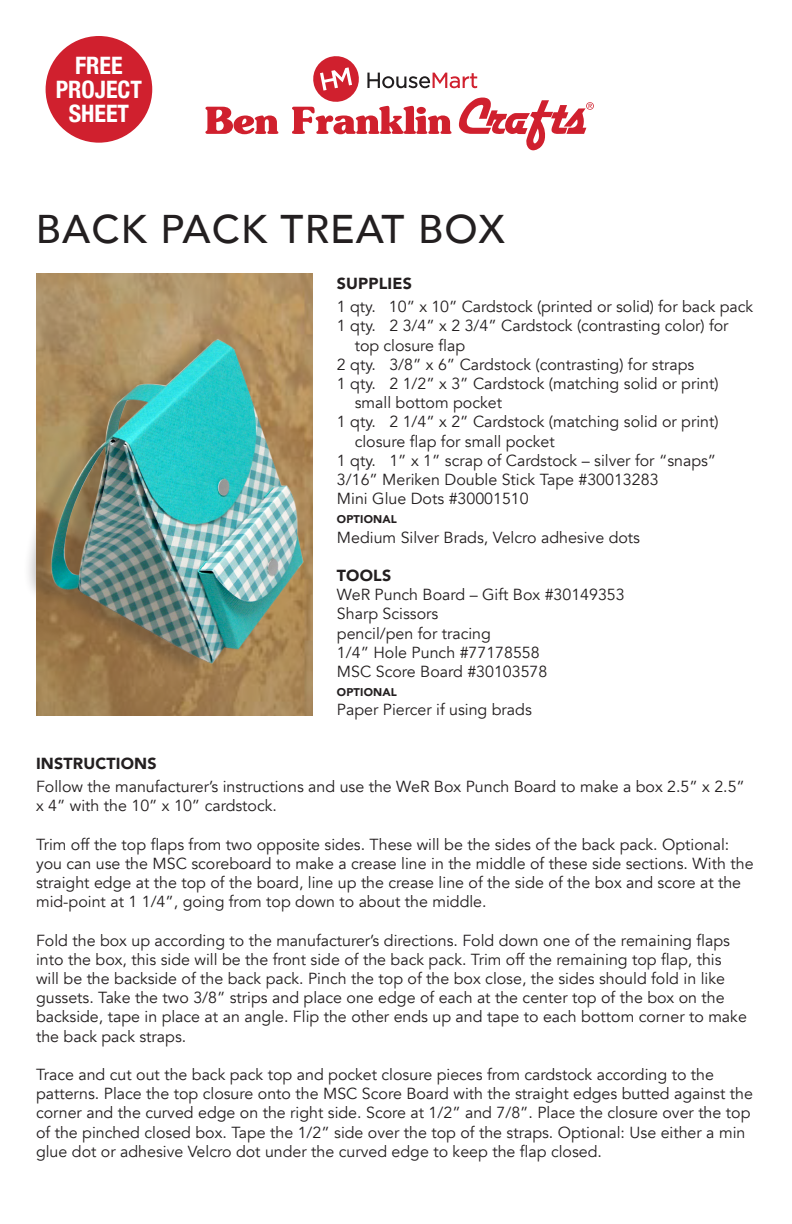
<style>
.page{position:relative;width:792px;height:1224px;background:#fff}
.page>*{position:absolute;margin:0;border:0;box-sizing:border-box;transform-origin:0 0}
.PRJT{font:500 40px "Avenir";letter-spacing:.03em;color:#231f20}
.t1{font:700 condensed 24px/24px "Helvetica Neue";color:#fff;text-align:center}
.body{font:16px/19.2px "Avenir";color:#231f20}
.body-2{font:900 16px "Avenir";letter-spacing:.01em;color:#231f20}
.body-3{font:900 11.2px "Avenir";letter-spacing:.015em;color:#231f20}
</style>
<div class="page">
<img style="left:36px;top:273px;width:276px;height:442px">
<div style="left:23px;top:336px;width:270px;height:342px;background:#231f20;opacity:.25"></div>
<img style="left:44px;top:333px;width:269px;height:338px">
<div style="left:46px;top:36px;width:106px;height:107px;background:#d0202e;border-radius:50%"></div>
<svg style="left:292px;top:56px;width:302px;height:95px"></svg>
<svg style="left:205px;top:107px;width:73px;height:27px"></svg>
<h2 class="t1" style="left:56px;top:53px;width:88px">FREE<br>PROJECT<br>SHEET</h2>
<p class="PRJT" style="left:36px;top:195px;width:471px">BACK PACK TREAT BOX</p>
<p class="body-2" style="left:337px;top:270px;width:76px">SUPPLIES</p>
<p class="body" style="left:337px;top:297px;width:418px">1 qty. 10” x 10” Cardstock (printed or solid) for back pack</p>
<p class="body" style="left:337px;top:317px;width:393px">1 qty. 2 3/4” x 2 3/4” Cardstock (contrasting color) for</p>
<p class="body" style="left:355px;top:336px;width:112px">top closure flap</p>
<p class="body" style="left:337px;top:355px;width:359px">2 qty. 3/8” x 6” Cardstock (contrasting) for straps</p>
<p class="body" style="left:337px;top:374px;width:383px">1 qty. 2 1/2” x 3” Cardstock (matching solid or print)</p>
<p class="body" style="left:355px;top:393px;width:149px">small bottom pocket</p>
<p class="body" style="left:337px;top:413px;width:383px">1 qty. 2 1/4” x 2” Cardstock (matching solid or print)</p>
<p class="body" style="left:355px;top:432px;width:202px">closure flap for small pocket</p>
<p class="body" style="left:337px;top:451px;width:381px">1 qty. 1” x 1” scrap of Cardstock – silver for “snaps”</p>
<p class="body" style="left:337px;top:470px;width:323px">3/16” Meriken Double Stick Tape #30013283</p>
<p class="body" style="left:337px;top:489px;width:193px">Mini Glue Dots #30001510</p>
<p class="body-3" style="left:337px;top:510px;width:61px">OPTIONAL</p>
<p class="body" style="left:337px;top:528px;width:305px">Medium Silver Brads, Velcro adhesive dots</p>
<p class="body-2" style="left:337px;top:562px;width:56px">TOOLS</p>
<p class="body" style="left:337px;top:585px;width:289px">WeR Punch Board – Gift Box #30149353</p>
<p class="body" style="left:337px;top:605px;width:103px">Sharp Scissors</p>
<p class="body" style="left:337px;top:624px;width:156px">pencil/pen for tracing</p>
<p class="body" style="left:337px;top:643px;width:204px">1/4” Hole Punch #77178558</p>
<p class="body" style="left:337px;top:662px;width:212px">MSC Score Board #30103578</p>
<p class="body-3" style="left:337px;top:683px;width:61px">OPTIONAL</p>
<p class="body" style="left:337px;top:701px;width:196px">Paper Piercer if using brads</p>
<p class="body-2" style="left:36px;top:750px;width:122px">INSTRUCTIONS</p>
<p class="body" style="left:36px;top:777px;width:710px">Follow the manufacturer’s instructions and use the WeR Box Punch Board to make a box 2.5” x 2.5” x 4” with the 10” x 10” cardstock.</p>
<p class="body" style="left:36px;top:835px;width:719px">Trim off the top flaps from two opposite sides. These will be the sides of the back pack. Optional: you can use the MSC scoreboard to make a crease line in the middle of these side sections. With the straight edge at the top of the board, line up the crease line of the side of the box and score at the mid-point at 1 1/4”, going from top down to about the middle.</p>
<p class="body" style="left:36px;top:931px;width:712px">Fold the box up according to the manufacturer’s directions. Fold down one of the remaining flaps into the box, this side will be the front side of the back pack. Trim off the remaining top flap, this will be the backside of the back pack. Pinch the top of the box close, the sides should fold in like gussets. Take the two 3/8” strips and place one edge of each at the center top of the box on the backside, tape in place at an angle. Flip the other ends up and tape to each bottom corner to make the back pack straps.</p>
<p class="body" style="left:36px;top:1065px;width:718px">Trace and cut out the back pack top and pocket closure pieces from cardstock according to the patterns. Place the top closure onto the MSC Score Board with the straight edges butted against the corner and the curved edge on the right side. Score at 1/2” and 7/8”. Place the closure over the top of the pinched closed box. Tape the 1/2” side over the top of the straps. Optional: Use either a min glue dot or adhesive Velcro dot under the curved edge to keep the flap closed.</p>
</div>
